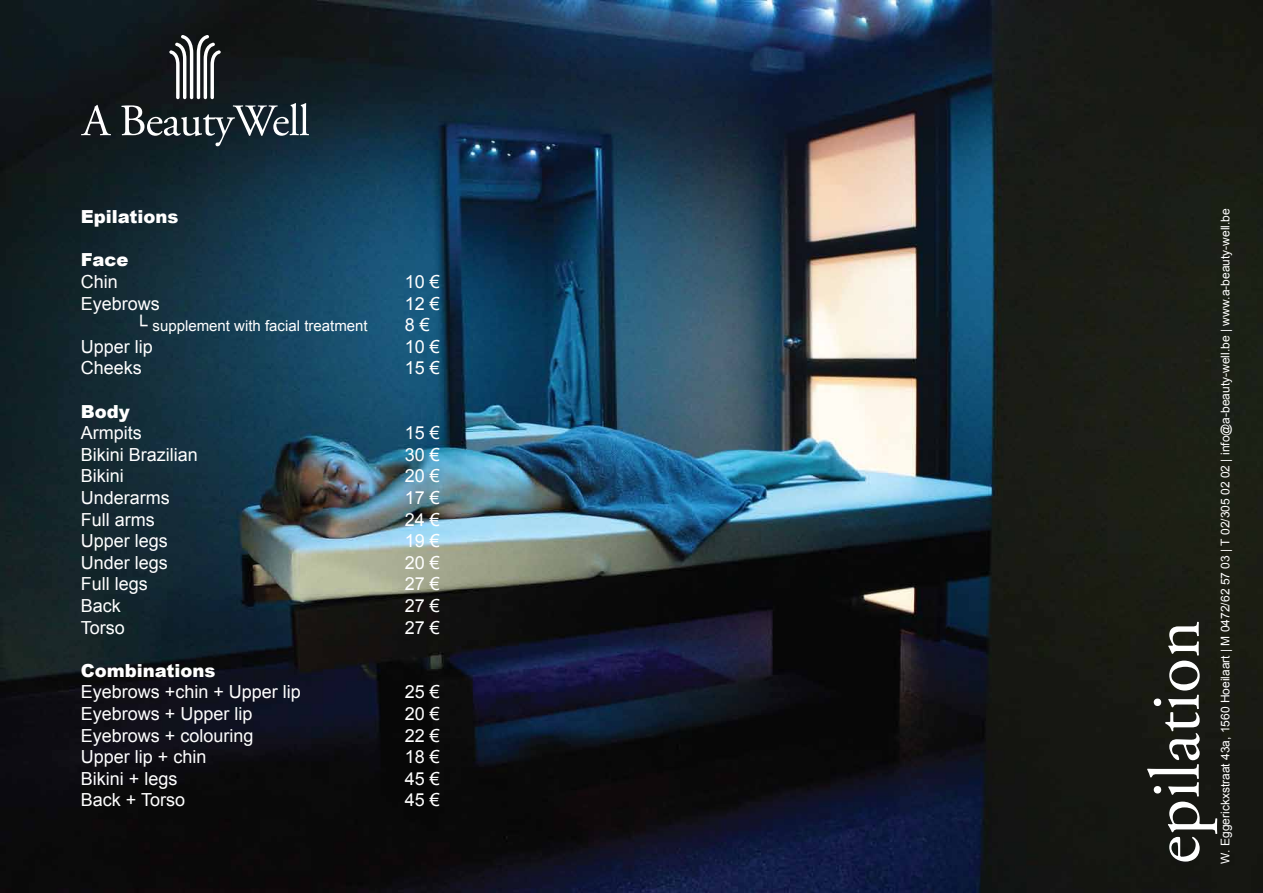
<style>
.page{position:relative;width:1263px;height:893px;background:#fff}
.page>*{position:absolute;margin:0;border:0;box-sizing:border-box;transform-origin:0 0}
.t1{font:72px "Adobe Garamond Pro";color:#fff}
.t2{font:18px "Arial";color:#fff}
.t3{font:900 18px "Arial";color:#fff}
.t4{font:15px "Arial";color:#fff}
.t5{font:12px "Arial";color:#fff}
.s1{font-size:18px}
</style>
<div class="page">
<img style="left:0;top:0;width:1263px;height:893px">
<svg style="left:81px;top:105px;width:30px;height:30px"></svg>
<svg style="left:121px;top:35px;width:188px;height:111px;background:#31383c"></svg>
<p class="t3" style="left:81px;top:207px;width:99px">Epilations</p>
<p class="t3" style="left:81px;top:250px;width:49px">Face</p>
<p class="t2" style="left:81px;top:270px;width:39px">Chin</p>
<p class="t2" style="left:405px;top:270px;width:37px">10 €</p>
<p class="t2" style="left:81px;top:291px;width:81px">Eyebrows</p>
<p class="t2" style="left:405px;top:291px;width:37px">12 €</p>
<p class="t4" style="left:135px;top:316px;width:234px"><span class="s1">└</span> supplement with facial treatment</p>
<p class="t2" style="left:405px;top:313px;width:27px">8 €</p>
<p class="t2" style="left:81px;top:335px;width:74px">Upper lip</p>
<p class="t2" style="left:405px;top:335px;width:37px">10 €</p>
<p class="t2" style="left:81px;top:356px;width:63px">Cheeks</p>
<p class="t2" style="left:405px;top:356px;width:37px">15 €</p>
<p class="t3" style="left:81px;top:401px;width:51px">Body</p>
<p class="t2" style="left:81px;top:421px;width:63px">Armpits</p>
<p class="t2" style="left:405px;top:421px;width:37px">15 €</p>
<p class="t2" style="left:81px;top:443px;width:119px">Bikini Brazilian</p>
<p class="t2" style="left:405px;top:443px;width:37px">30 €</p>
<p class="t2" style="left:81px;top:464px;width:45px">Bikini</p>
<p class="t2" style="left:405px;top:464px;width:37px">20 €</p>
<p class="t2" style="left:81px;top:486px;width:91px">Underarms</p>
<p class="t2" style="left:405px;top:486px;width:37px">17 €</p>
<p class="t2" style="left:81px;top:507px;width:75px">Full arms</p>
<p class="t2" style="left:405px;top:507px;width:37px">24 €</p>
<p class="t2" style="left:81px;top:529px;width:89px">Upper legs</p>
<p class="t2" style="left:405px;top:529px;width:37px">19 €</p>
<p class="t2" style="left:81px;top:551px;width:89px">Under legs</p>
<p class="t2" style="left:405px;top:551px;width:37px">20 €</p>
<p class="t2" style="left:81px;top:572px;width:69px">Full legs</p>
<p class="t2" style="left:405px;top:572px;width:37px">27 €</p>
<p class="t2" style="left:81px;top:594px;width:42px">Back</p>
<p class="t2" style="left:405px;top:594px;width:37px">27 €</p>
<p class="t2" style="left:81px;top:615px;width:46px">Torso</p>
<p class="t2" style="left:405px;top:615px;width:37px">27 €</p>
<p class="t3" style="left:81px;top:660px;width:136px">Combinations</p>
<p class="t2" style="left:81px;top:680px;width:222px">Eyebrows +chin + Upper lip</p>
<p class="t2" style="left:405px;top:680px;width:37px">25 €</p>
<p class="t2" style="left:81px;top:702px;width:173px">Eyebrows + Upper lip</p>
<p class="t2" style="left:405px;top:702px;width:37px">20 €</p>
<p class="t2" style="left:81px;top:723px;width:174px">Eyebrows + colouring</p>
<p class="t2" style="left:405px;top:723px;width:37px">22 €</p>
<p class="t2" style="left:81px;top:745px;width:127px">Upper lip + chin</p>
<p class="t2" style="left:405px;top:745px;width:37px">18 €</p>
<p class="t2" style="left:81px;top:767px;width:98px">Bikini + legs</p>
<p class="t2" style="left:405px;top:767px;width:37px">45 €</p>
<p class="t2" style="left:81px;top:788px;width:106px">Back + Torso</p>
<p class="t2" style="left:405px;top:788px;width:37px">45 €</p>
<p class="t5" style="left:1217px;top:864px;width:657px;rotate:-90deg">W. Eggerickxstraat 43a, 1560 Hoeilaart | M 0472/62 57 03 | T 02/305 02 02 | info@a-beauty-well.be | www.a-beauty-well.be</p>
<h1 class="t1" style="left:1132px;top:864px;width:245px;rotate:-90deg">epilation</h1>
</div>
